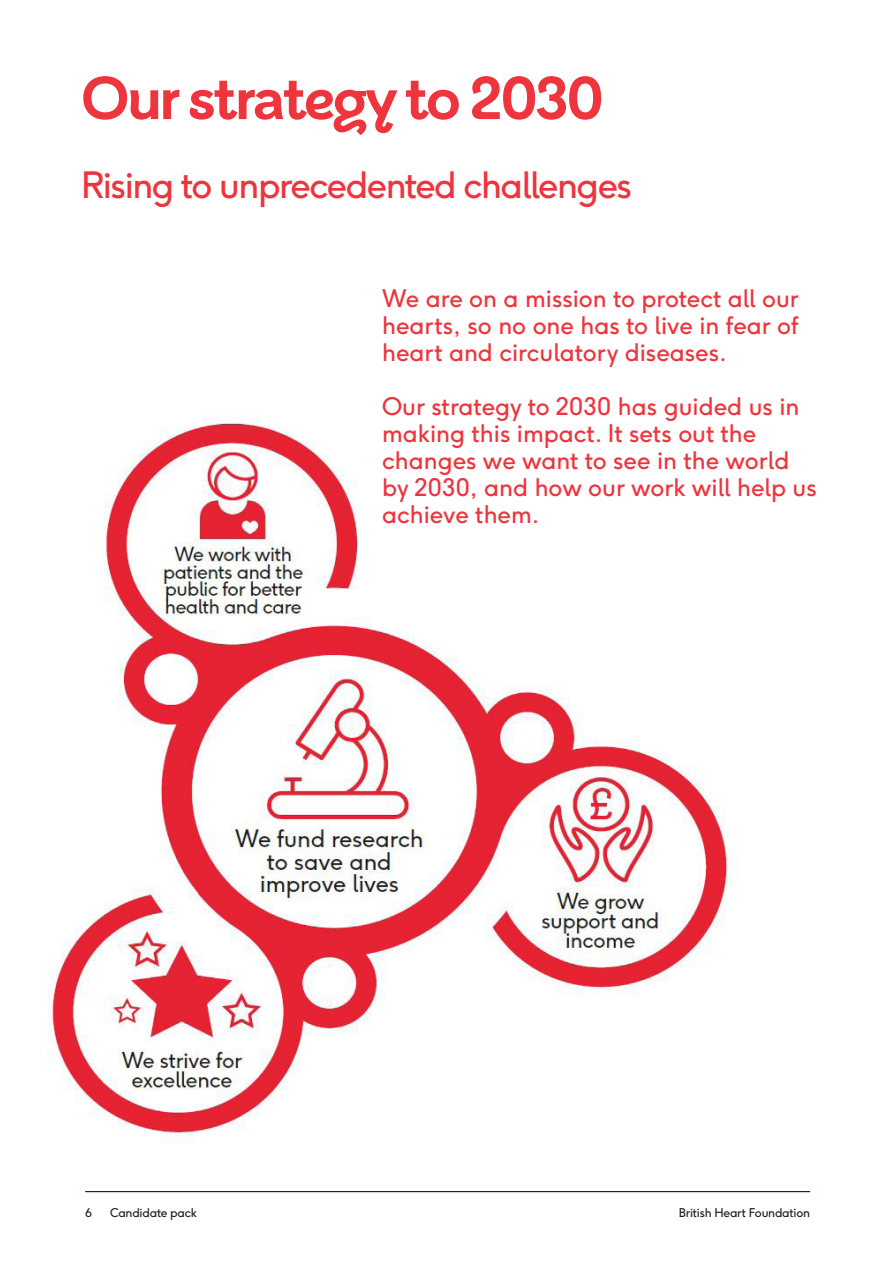
<style>
.page{position:relative;width:893px;height:1263px;background:#fff}
.page>*{position:absolute;margin:0;border:0;box-sizing:border-box;transform-origin:0 0}
.t1{font:700 60px "BHF Beats";letter-spacing:-.04em;color:#ee343d}
.t2{font:36px "F37 Ginger";letter-spacing:-.04em;color:#ee343d}
.t3{font:24px/27px "F37 Ginger";color:#ee343d;text-align:justify}
.t4{font:12px "F37 Ginger";letter-spacing:-.02em;color:#231f20}
</style>
<div class="page">
<img style="left:47px;top:415px;width:685px;height:727px">
<hr style="left:85px;top:1191px;width:725px;height:1px;background:#231f20">
<p class="t1" style="left:81px;top:62px;width:524px">Our strategy to 2030</p>
<p class="t2" style="left:81px;top:162px;width:553px">Rising to unprecedented challenges</p>
<p class="t3" style="left:382px;top:285px;width:418px">We are on a mission to protect all our hearts, so no one has to live in fear of heart and circulatory diseases.</p>
<p class="t3" style="left:382px;top:393px;width:419px">Our strategy to 2030 has guided us in</p>
<p class="t3" style="left:382px;top:420px;width:436px;text-align:left">making this impact. It sets out the changes we want to see in the world by 2030, and how our work will help us achieve them.</p>
<p class="t4" style="left:85px;top:1205px;width:8px">6</p>
<p class="t4" style="left:110px;top:1205px;width:89px">Candidate pack</p>
<p class="t4" style="left:679px;top:1205px;width:133px">British Heart Foundation</p>
</div>
